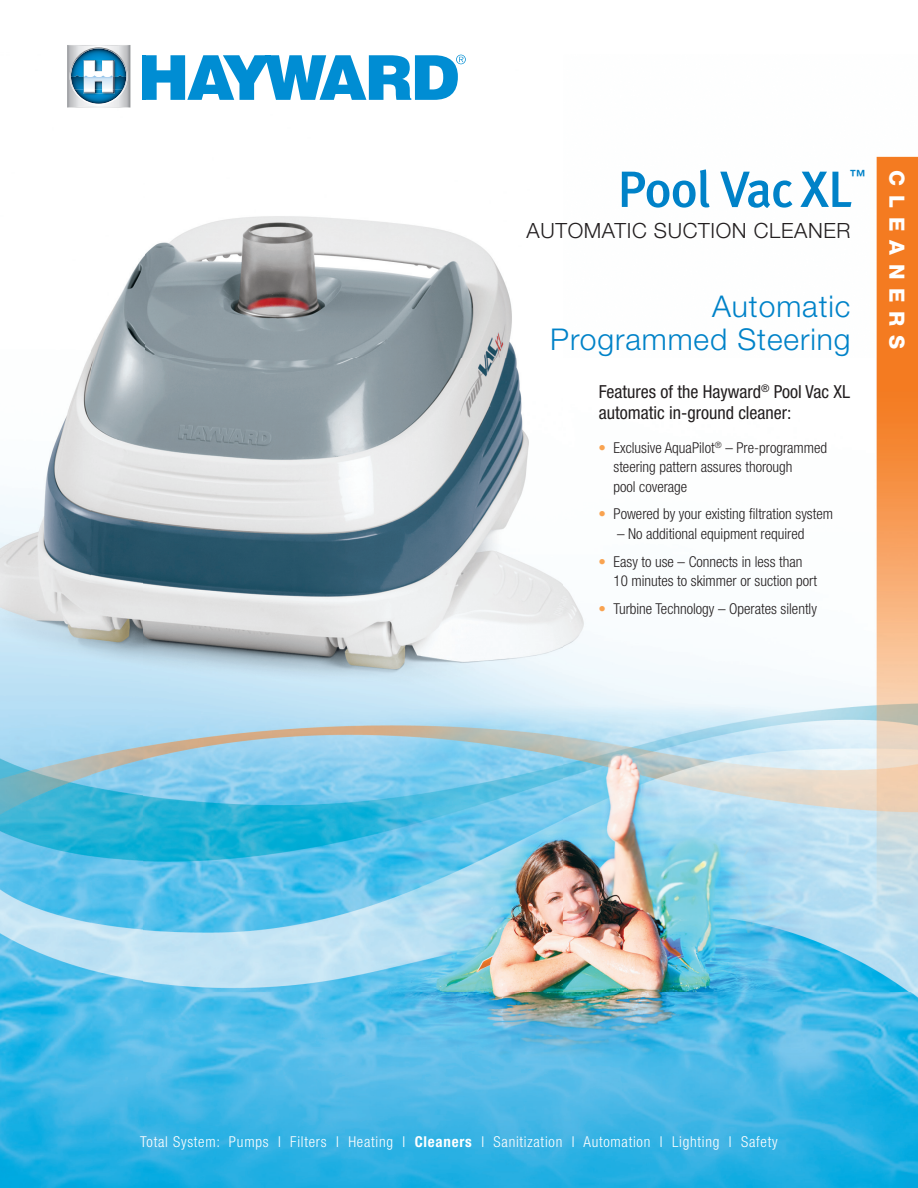
<style>
.page{position:relative;width:918px;height:1188px;background:#fff}
.page>*{position:absolute;margin:0;border:0;box-sizing:border-box;transform-origin:0 0}
.t1{font:500 51px "Meta Plus";letter-spacing:-.02em;color:#0082c8}
.t2{font:300 30px/33px "Helvetica Neue LT Std";letter-spacing:.03em;color:#0082c8;text-align:right}
.t3{font:300 21px "Helvetica Neue LT Std";letter-spacing:.03em;color:#231f20}
.t4{font:800 21px "Helvetica Neue LT Std";letter-spacing:.42em;color:#fff}
.t5{font:condensed 18px/21px "Helvetica Neue LT Std";color:#231f20}
.t6{font:500 15.75px "Meta Plus";color:#0082c8}
.t7{font:300 condensed 15px/19.5px "Helvetica Neue LT Std";color:#231f20}
.t8{font:300 condensed 15px "Helvetica Neue LT Std";letter-spacing:.05em;color:#fff}
.s1{color:#f9a350}
.s2{font-weight:700}
</style>
<div class="page">
<img style="left:0;top:352px;width:91px;height:836px">
<img style="left:144px;top:54px;width:774px;height:1134px">
<img style="left:91px;top:256px;width:53px;height:932px">
<svg style="left:146px;top:55px;width:320px;height:45px"></svg>
<img style="left:130px;top:45px;width:16px;height:80px">
<img style="left:142px;top:55px;width:4px;height:45px">
<img style="left:67px;top:45px;width:63px;height:61px">
<img style="left:70px;top:47px;width:58px;height:58px">
<img style="left:67px;top:106px;width:63px;height:2px">
<img style="left:71px;top:89px;width:3px;height:15px">
<img style="left:71px;top:48px;width:55px;height:27px">
<img style="left:74px;top:89px;width:52px;height:15px">
<img style="left:71px;top:75px;width:55px;height:14px">
<img style="left:83px;top:60px;width:32px;height:34px">
<img style="left:83px;top:76px;width:32px;height:13px">
<svg style="left:84px;top:61px;width:30px;height:31px"></svg>
<h1 class="t1" style="left:617px;top:170px;width:236px">Pool Vac XL</h1>
<p class="t6" style="left:850px;top:170px;width:17px">™</p>
<h3 class="t3" style="left:526px;top:222px;width:326px">AUTOMATIC SUCTION CLEANER</h3>
<h2 class="t2" style="left:550px;top:293px;width:302px">Automatic<br>Programmed Steering</h2>
<p class="t5" style="left:599px;top:382px;width:253px">Features of the Hayward<sup>®</sup> Pool Vac XL automatic in-ground cleaner:</p>
<p class="t7" style="left:614px;top:439px;width:215px;text-indent:-15px"><span class="s1">•</span> Exclusive AquaPilot<sup>®</sup> – Pre-programmed steering pattern assures thorough<br>pool coverage</p>
<p class="t7" style="left:598px;top:506px;width:236px"><span class="s1">•</span> Powered by your existing filtration system</p>
<p class="t7" style="left:617px;top:525px;width:189px">– No additional equipment required</p>
<p class="t7" style="left:614px;top:553px;width:205px;text-indent:-15px"><span class="s1">•</span> Easy to use – Connects in less than<br>10 minutes to skimmer or suction port</p>
<p class="t7" style="left:598px;top:600px;width:220px"><span class="s1">•</span> Turbine Technology – Operates silently</p>
<h3 class="t4" style="left:905px;top:170px;width:180px;rotate:90deg">CLEANERS</h3>
<p class="t8" style="left:140px;top:1137px;width:639px">Total System: Pumps I Filters I Heating I <span class="s2">Cleaners</span> I Sanitization I Automation I Lighting I Safety</p>
</div>
